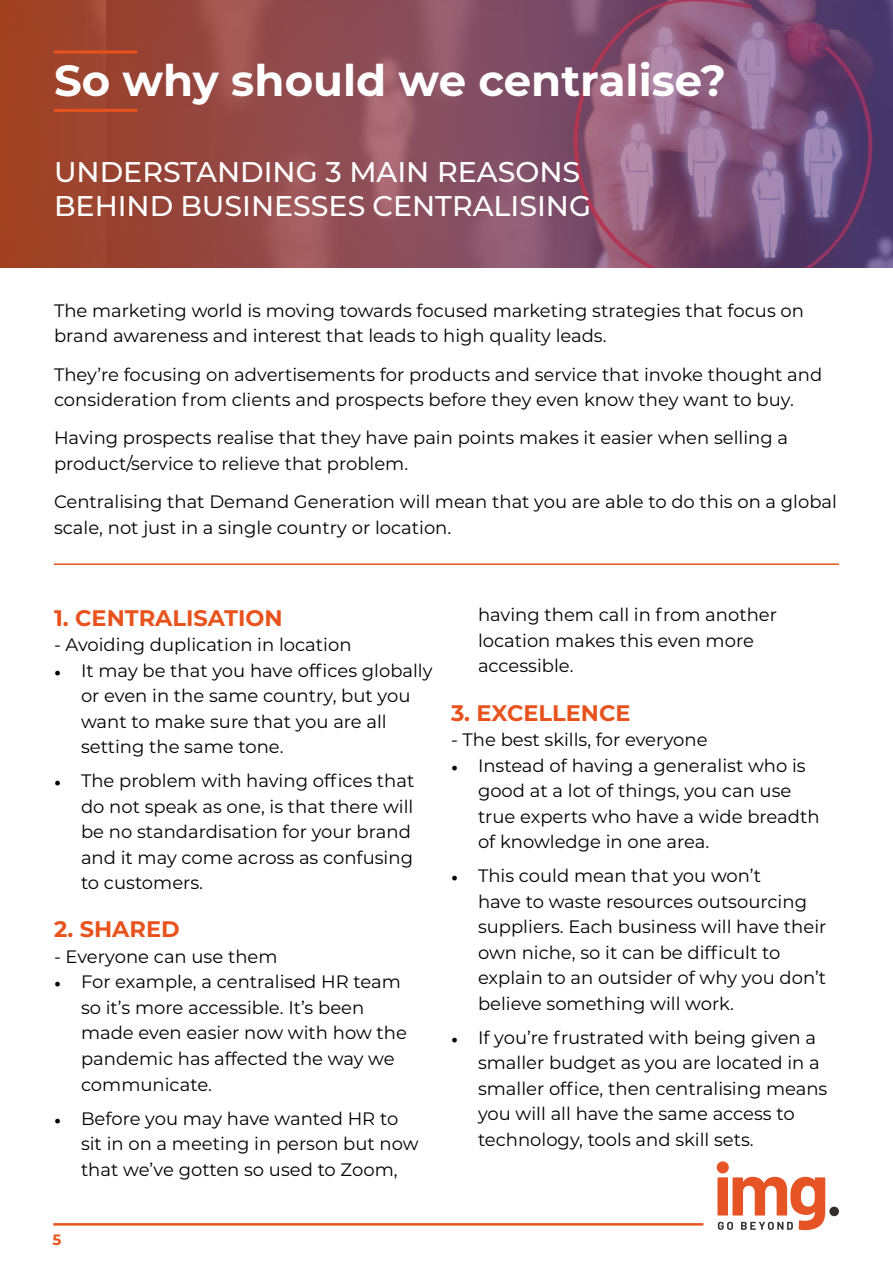
<style>
.page{position:relative;width:893px;height:1263px;background:#fff}
.page>*{position:absolute;margin:0;border:0;box-sizing:border-box;transform-origin:0 0}
.t1{font:700 43.5px "Montserrat";color:#fff}
.t2{font:500 28.5px/34.2px "Montserrat";color:#fff}
.t3{font:700 22.5px "Montserrat";color:#e8531d}
.t4{font:18px/25.5px "Montserrat";color:#000}
.t5{font:700 15px "Montserrat";color:#e8531d}
.s1{font-family:"Minion Pro"}
</style>
<div class="page">
<div style="left:53px;top:1223px;width:650px;height:2px;border:2px solid #e8531d"></div>
<svg style="left:717px;top:1177px;width:108px;height:53px"></svg>
<div style="left:829px;top:1206px;width:10px;height:10px;background:#332e2e;border-radius:50%"></div>
<div style="left:717px;top:1161px;width:12px;height:12px;background:#e65325;border-radius:50%"></div>
<svg style="left:0;top:0;width:893px;height:268px;background:#8a4f5d"></svg>
<hr style="left:54px;top:563px;width:785px;height:2px;background:#e8531d">
<hr style="left:54px;top:51px;width:83px;height:3px;background:#e8531d">
<hr style="left:54px;top:109px;width:83px;height:3px;background:#e8531d">
<h1 class="t1" style="left:54px;top:49px;width:673px">So why should we centralise?</h1>
<h2 class="t2" style="left:54px;top:153px;width:539px">UNDERSTANDING 3 MAIN REASONS<br>BEHIND BUSINESSES CENTRALISING</h2>
<p class="t4" style="left:54px;top:297px;width:751px">The marketing world is moving towards focused marketing strategies that focus on brand awareness and interest that leads to high quality leads.</p>
<p class="t4" style="left:54px;top:361px;width:770px">They’re focusing on advertisements for products and service that invoke thought and consideration from clients and prospects before they even know they want to buy.</p>
<p class="t4" style="left:54px;top:425px;width:736px">Having prospects realise that they have pain points makes it easier when selling a product/service to relieve that problem.</p>
<p class="t4" style="left:54px;top:488px;width:784px">Centralising that Demand Generation will mean that you are able to do this on a global scale, not just in a single country or location.</p>
<p class="t3" style="left:54px;top:601px;width:230px">1. CENTRALISATION</p>
<p class="t4" style="left:54px;top:631px;width:299px">- Avoiding duplication in location</p>
<p class="t4" style="left:81px;top:657px;width:353px;text-indent:-27px"><span class="s1">•</span> It may be that you have offices globally or even in the same country, but you want to make sure that you are all setting the same tone.</p>
<p class="t4" style="left:81px;top:767px;width:335px;text-indent:-27px"><span class="s1">•</span> The problem with having offices that do not speak as one, is that there will be no standardisation for your brand and it may come across as confusing to customers.</p>
<p class="t3" style="left:54px;top:913px;width:127px">2. SHARED</p>
<p class="t4" style="left:54px;top:943px;width:225px">- Everyone can use them</p>
<p class="t4" style="left:81px;top:969px;width:327px;text-indent:-27px"><span class="s1">•</span> For example, a centralised HR team so it’s more accessible. It’s been made even easier now with how the pandemic has affected the way we communicate.</p>
<p class="t4" style="left:81px;top:1105px;width:339px;text-indent:-27px"><span class="s1">•</span> Before you may have wanted HR to sit in on a meeting in person but now that we’ve gotten so used to Zoom,</p>
<p class="t4" style="left:478px;top:601px;width:300px">having them call in from another location makes this even more accessible.</p>
<p class="t3" style="left:451px;top:696px;width:181px">3. EXCELLENCE</p>
<p class="t4" style="left:451px;top:726px;width:258px">- The best skills, for everyone</p>
<p class="t4" style="left:478px;top:752px;width:343px;text-indent:-27px"><span class="s1">•</span> Instead of having a generalist who is good at a lot of things, you can use true experts who have a wide breadth of knowledge in one area.</p>
<p class="t4" style="left:478px;top:862px;width:350px;text-indent:-27px"><span class="s1">•</span> This could mean that you won’t<br>have to waste resources outsourcing suppliers. Each business will have their own niche, so it can be difficult to explain to an outsider of why you don’t believe something will work.</p>
<p class="t4" style="left:478px;top:1024px;width:351px;text-indent:-27px"><span class="s1">•</span> If you’re frustrated with being given a smaller budget as you are located in a smaller office, then centralising means you will all have the same access to technology, tools and skill sets.</p>
<p class="t5" style="left:52px;top:1228px;width:10px">5</p>
</div>
